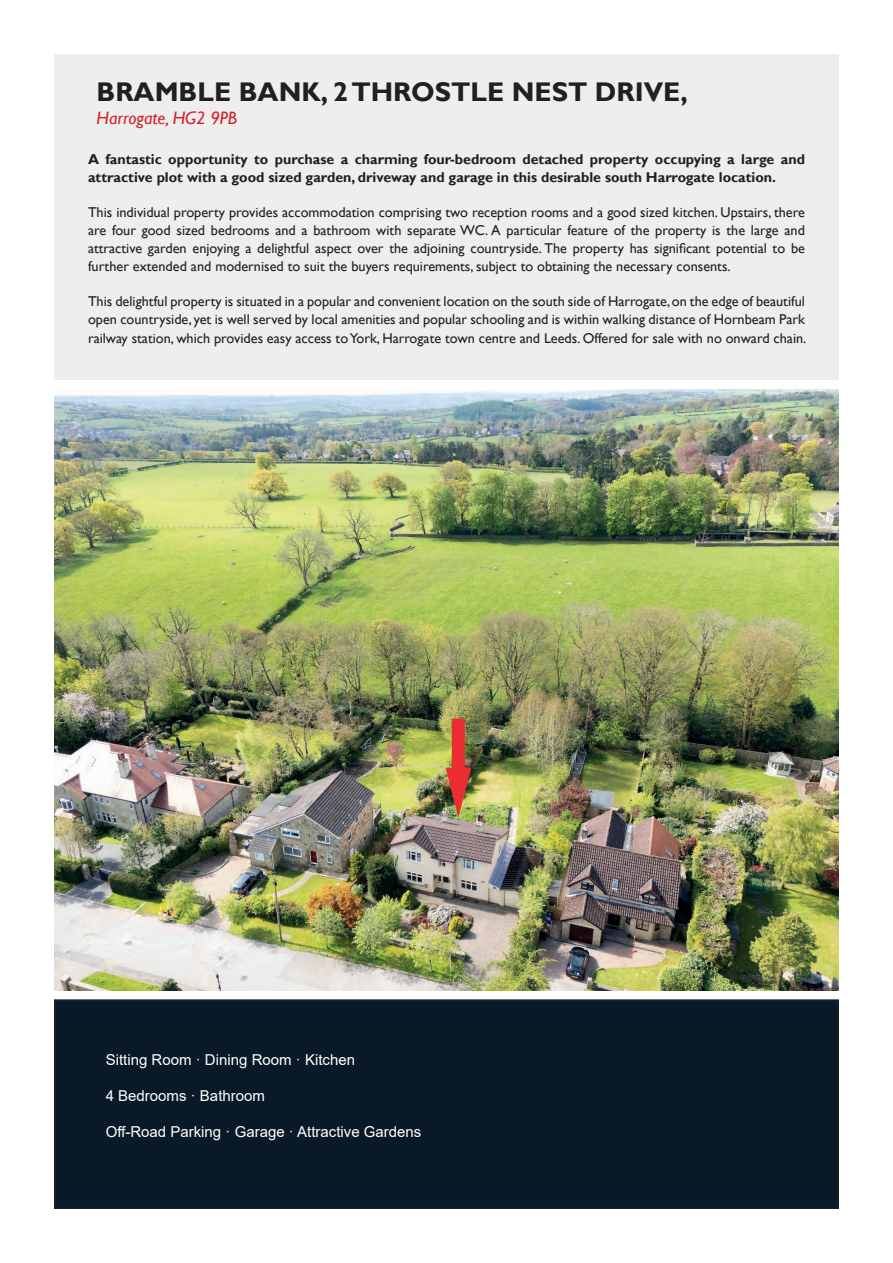
<style>
.page{position:relative;width:893px;height:1263px;background:#fff}
.page>*{position:absolute;margin:0;border:0;box-sizing:border-box;transform-origin:0 0}
.t1{font:700 27px "Gill Sans";color:#231f20}
.t2{font:italic 18px "Gill Sans";color:#d1232a}
.t3{font:15px "Arial";color:#fff}
.t4{font:14.25px/17.9px "Gill Sans";color:#231f20;text-align:justify}
.t5{font:700 14.25px/17.9px "Gill Sans";color:#231f20}
</style>
<div class="page">
<div style="left:55px;top:1000px;width:783px;height:208px;background:#0a1928"></div>
<div style="left:54px;top:999px;width:785px;height:210px;border:2px solid #231f20"></div>
<div style="left:54px;top:54px;width:785px;height:326px;background:#eeeeef"></div>
<img style="left:54px;top:390px;width:785px;height:601px">
<h1 class="t1" style="left:97px;top:76px;width:593px">BRAMBLE BANK, 2 THROSTLE NEST DRIVE,</h1>
<p class="t2" style="left:97px;top:107px;width:142px">Harrogate, HG2 9PB</p>
<p class="t5" style="left:88px;top:150px;width:718px">A fantastic opportunity to purchase a charming four-bedroom detached property occupying a large and attractive plot with a good sized garden, driveway and garage in this desirable south Harrogate location.</p>
<p class="t4" style="left:88px;top:204px;width:718px">This individual property provides accommodation comprising two reception rooms and a good sized kitchen. Upstairs, there are four good sized bedrooms and a bathroom with separate WC. A particular feature of the property is the large and attractive garden enjoying a delightful aspect over the adjoining countryside. The property has significant potential to be further extended and modernised to suit the buyers requirements, subject to obtaining the necessary consents.</p>
<p class="t4" style="left:88px;top:292px;width:720px;line-height:18.3px">This delightful property is situated in a popular and convenient location on the south side of Harrogate, on the edge of beautiful open countryside, yet is well served by local amenities and popular schooling and is within walking distance of Hornbeam Park railway station, which provides easy access to York, Harrogate town centre and Leeds. Offered for sale with no onward chain.</p>
<p class="t3" style="left:106px;top:1049px;width:251px">Sitting Room · Dining Room · Kitchen</p>
<p class="t3" style="left:106px;top:1085px;width:161px">4 Bedrooms · Bathroom</p>
<p class="t3" style="left:106px;top:1121px;width:317px">Off-Road Parking · Garage · Attractive Gardens</p>
</div>
